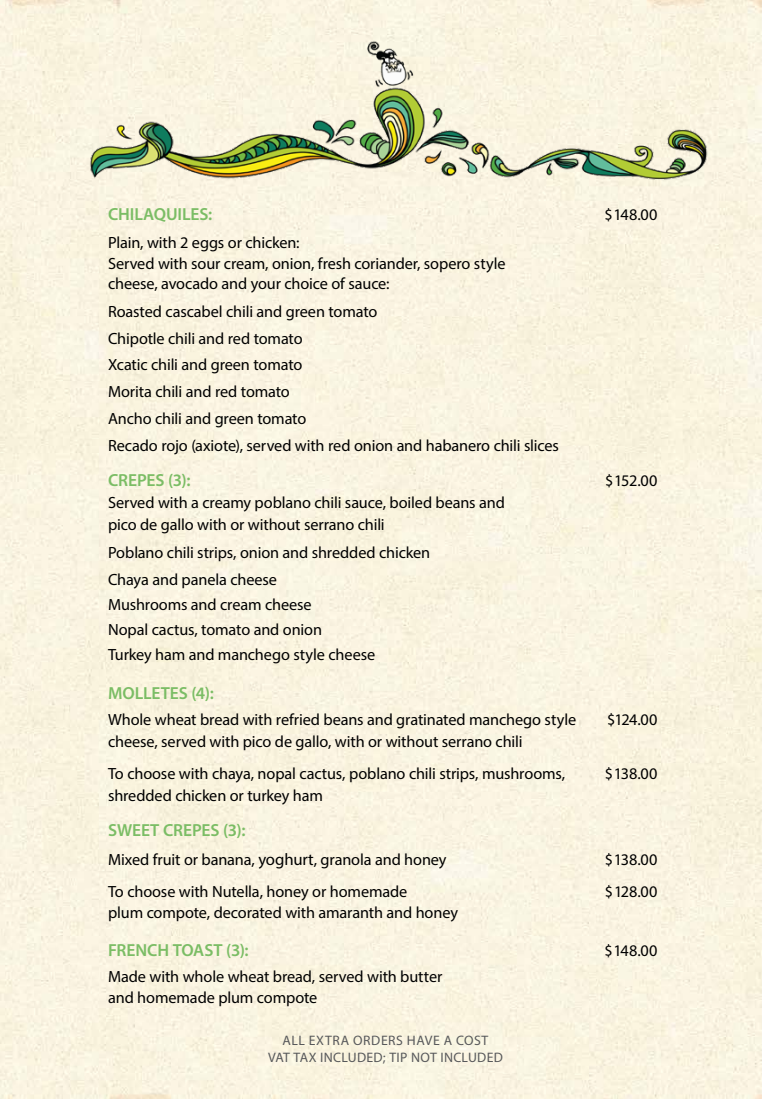
<style>
.page{position:relative;width:762px;height:1099px;background:#fff}
.page>*{position:absolute;margin:0;border:0;box-sizing:border-box;transform-origin:0 0}
.t1{font:600 17.5px "Myriad Pro";letter-spacing:-.005em;color:#7bbd65}
.t2{font:16.25px/26.6px "Myriad Pro";letter-spacing:-.01em;color:#000}
.t3{font:13.75px/16.5px "Myriad Pro";letter-spacing:.025em;color:#58595b;text-align:center}
.s1{font-size:16.75px}
</style>
<div class="page">
<div style="left:0;top:0;width:762px;height:1098px;background:#faf4e1"></div>
<img style="left:79px;top:30px;width:640px;height:159px">
<p class="t1" style="left:108px;top:203px;width:106px">CHILAQUILES:</p>
<p class="t2" style="left:604px;top:201px;width:55px">$148.00</p>
<p class="t2" style="left:108px;top:232px;width:399px;line-height:20.4px">Plain, with 2 eggs or chicken:<br>Served with sour cream, onion, fresh coriander, sopero style cheese, avocado and your choice of sauce:</p>
<p class="t2" style="left:108px;top:298px;width:452px">Roasted cascabel chili and green tomato<br>Chipotle chili and red tomato<br>Xcatic chili and green tomato<br>Morita chili and red tomato<br>Ancho chili and green tomato<br>Recado rojo (axiote), served with red onion and habanero chili slices</p>
<p class="t1" style="left:108px;top:469px;width:84px">CREPES (3):</p>
<p class="t2" style="left:605px;top:467px;width:54px">$152.00</p>
<p class="t2" style="left:108px;top:491px;width:398px;line-height:22.1px">Served with a creamy poblano chili sauce, boiled beans and pico de gallo with or without serrano chili</p>
<p class="t2" style="left:108px;top:538px;width:323px;line-height:27.1px">Poblano chili strips, onion and shredded chicken<br>Chaya and panela cheese</p>
<p class="t2" style="left:108px;top:591px;width:269px;line-height:25px">Mushrooms and cream cheese<br>Nopal cactus, tomato and onion<br>Turkey ham and manchego style cheese</p>
<p class="t1" style="left:108px;top:681px;width:107px">MOLLETES (4):</p>
<p class="t2" style="left:108px;top:705px;width:470px">Whole wheat bread with refried beans and gratinated manchego style</p>
<p class="t2" style="left:607px;top:705px;width:52px">$124.00</p>
<p class="t2" style="left:108px;top:725px;width:459px;line-height:32.1px">cheese, served with pico de gallo, with or without serrano chili<br>To choose with chaya, nopal cactus, poblano chili strips, mushrooms,</p>
<p class="t2" style="left:605px;top:759px;width:54px">$138.00</p>
<p class="t2" style="left:108px;top:782px;width:216px">shredded chicken or turkey ham</p>
<p class="t1" style="left:108px;top:818px;width:139px">SWEET CREPES (3):</p>
<p class="t2" style="left:108px;top:846px;width:340px">Mixed fruit or banana, <span class="s1">yoghurt</span>, granola and honey</p>
<p class="t2" style="left:605px;top:846px;width:54px">$138.00</p>
<p class="t2" style="left:108px;top:878px;width:301px">To choose with Nutella, honey or homemade</p>
<p class="t2" style="left:605px;top:878px;width:54px">$128.00</p>
<p class="t2" style="left:108px;top:899px;width:351px">plum compote, decorated with amaranth and honey</p>
<p class="t1" style="left:108px;top:938px;width:142px">FRENCH TOAST (3):</p>
<p class="t2" style="left:604px;top:936px;width:55px">$148.00</p>
<p class="t2" style="left:108px;top:965px;width:336px;line-height:20.9px">Made with whole wheat bread, served with butter and homemade plum compote</p>
<p class="t3" style="left:268px;top:1032px;width:236px">ALL EXTRA ORDERS HAVE A COST<br>VAT TAX INCLUDED; TIP NOT INCLUDED</p>
</div>
